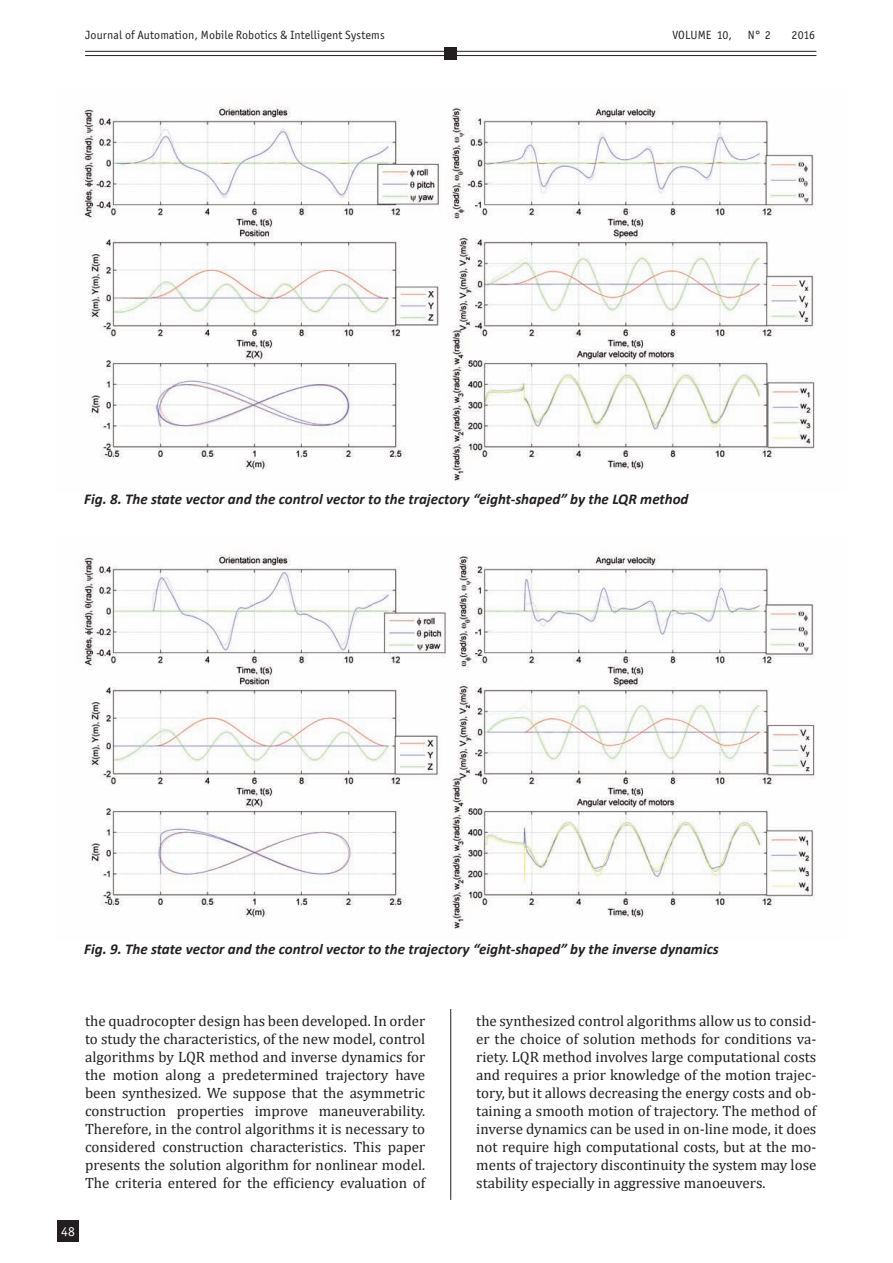
<style>
.page{position:relative;width:893px;height:1263px;background:#fff}
.page>*{position:absolute;margin:0;border:0;box-sizing:border-box;transform-origin:0 0}
.t1{font:15px/18px "Cambria";color:#231f20;text-align:justify}
.t2{font:italic 700 15px "Calibri";color:#231f20}
.t3{font:13.5px "Officina Sans ITC";color:#fff}
.t4{font:12px "Officina Sans ITC";letter-spacing:.01em;color:#231f20}
</style>
<div class="page">
<hr style="left:85px;top:51px;width:731px;height:1px;background:#231f20">
<hr style="left:85px;top:55px;width:731px;height:1px;background:#231f20">
<div style="left:444px;top:47px;width:13px;height:13px;background:#231f20"></div>
<hr style="left:450px;top:86px;width:1px;height:1114px;background:#231f20">
<div style="left:57px;top:1220px;width:22px;height:22px;background:#231f20"></div>
<div style="left:56px;top:79px;width:791px;height:459px;background:#fff"></div>
<img style="left:83px;top:106px;width:732px;height:375px">
<div style="left:56px;top:538px;width:791px;height:470px;background:#fff"></div>
<img style="left:83px;top:554px;width:732px;height:375px">
<p class="t4" style="left:85px;top:28px;width:301px">Journal of Automation, Mobile Robotics &amp; Intelligent Systems</p>
<p class="t4" style="left:672px;top:28px;width:61px">VOLUME 10,</p>
<p class="t4" style="left:748px;top:28px;width:25px">N° 2</p>
<p class="t4" style="left:791px;top:28px;width:25px">2016</p>
<p class="t2" style="left:84px;top:488px;width:606px">Fig. 8. The state vector and the control vector to the trajectory “eight-shaped” by the LQR method</p>
<p class="t2" style="left:84px;top:938px;width:636px">Fig. 9. The state vector and the control vector to the trajectory “eight-shaped” by the inverse dynamics</p>
<p class="t1" style="left:85px;top:1012px;width:342px">the quadrocopter design has been developed. In order to study the characteristics, of the new model, control algorithms by LQR method and inverse dynamics for the motion along a predetermined trajectory have been synthesized. We suppose that the asymmetric construction properties improve maneuverability.<br>Therefore, in the control algorithms it is necessary to considered construction characteristics. This paper presents the solution algorithm for nonlinear model.<br>The criteria entered for the efficiency evaluation of</p>
<p class="t1" style="left:476px;top:1012px;width:342px">the synthesized control algorithms allow us to consid&shy;er the choice of solution methods for conditions va&shy;riety. LQR method involves large computational costs and requires a prior knowledge of the motion trajec&shy;tory, but it allows decreasing the energy costs and ob&shy;taining a smooth motion of trajectory. The method of inverse dynamics can be used in on-line mode, it does not require high computational costs, but at the mo&shy;ments of trajectory discontinuity the system may lose stability especially in aggressive manoeuvers.</p>
<p class="t3" style="left:61px;top:1224px;width:15px">48</p>
</div>
